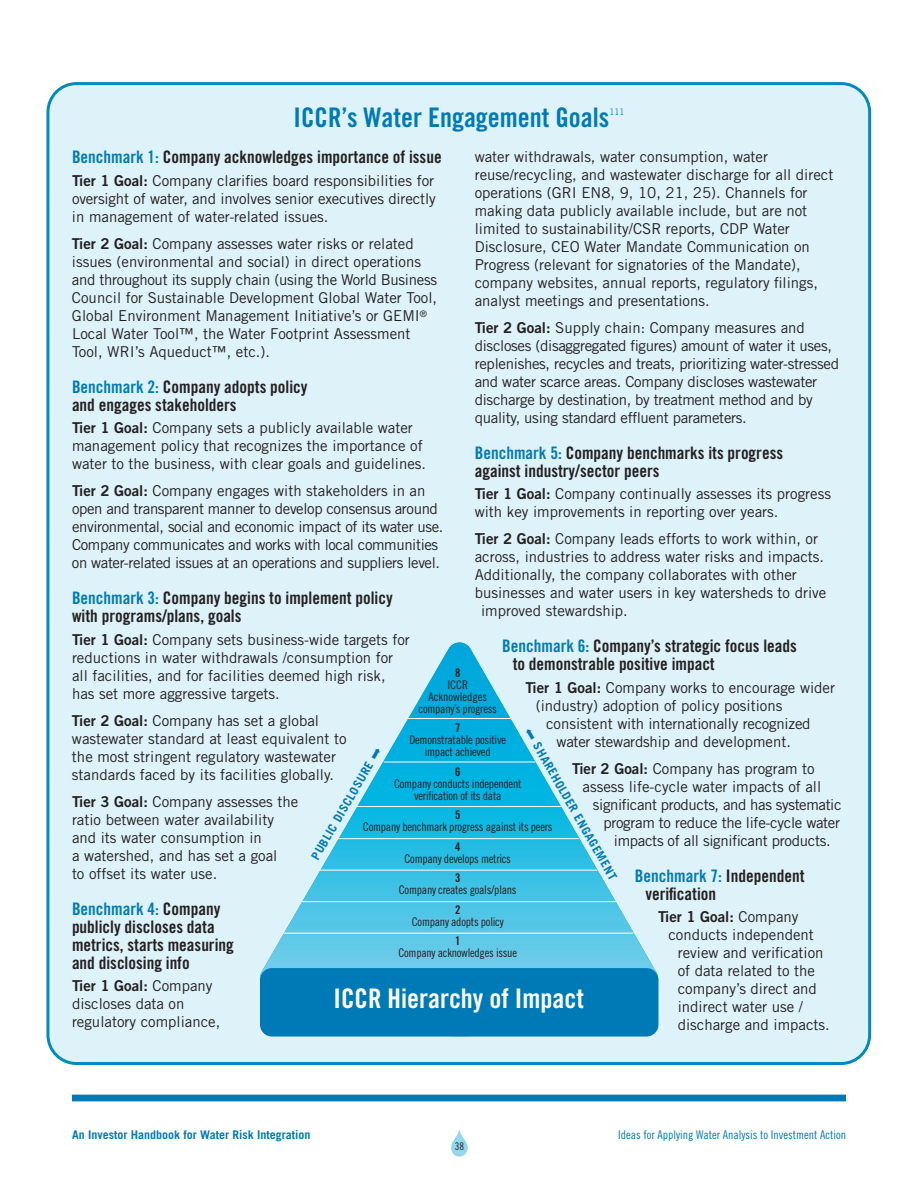
<style>
.page{position:relative;width:918px;height:1188px;background:#fff}
.page>*{position:absolute;margin:0;border:0;box-sizing:border-box;transform-origin:0 0}
.t1{font:27px "Trade Gothic LT Std Bd Cn 20";color:#007ab6}
.t2{font:27px "Trade Gothic LT Std Bd Cn 20";color:#fff}
.t3{font:17.25px/18px "Trade Gothic LT Std Bd Cn 20";color:#231f20}
.t4{font:15px/18px "Trade Gothic LT Std";color:#231f20}
.t5{font:15px/18px "Trade Gothic LT Std";letter-spacing:-.02em;color:#231f20}
.t6{font:15px/18px "Trade Gothic LT Std";letter-spacing:-.025em;color:#231f20}
.t7{font:15px "Trade Gothic LT Std Bd 2";color:#231f20}
.t8{font:12px/12px "Trade Gothic LT Std Cn 18";letter-spacing:-.02em;color:#231f20;text-align:center}
.t9{font:700 12px "Trade Gothic LT Std";color:#007ab6}
.t10{font:12px "Trade Gothic LT Std Cn 18";color:#007ab6}
.t11{font:12px/12px "Trade Gothic LT Std Cn 18";color:#231f20;text-align:center}
.t12{font:12px "Trade Gothic LT Std Bd Cn 20";color:#231f20}
.t13{font:10.5px "Trade Gothic LT Std Cn 18";color:#231f20}
.t14{font:300 9px "Trade Gothic LT Std";color:#007ab6}
.s1{color:#007ab6}
.s2{font-family:"Trade Gothic LT Std Bd 2"}
.s3{font-family:"Trade Gothic LT Std"}
</style>
<div class="page">
<div style="left:46px;top:82px;width:825px;height:983px;background:#def2f9"></div>
<svg style="left:451px;top:1130px;width:17px;height:27px"></svg>
<svg style="left:260px;top:643px;width:398px;height:393px"></svg>
<div style="left:260px;top:968px;width:399px;height:69px;background:#007ab6;border-radius:12px"></div>
<hr style="left:408px;top:718px;width:102px;height:1px;background:#fff">
<hr style="left:384px;top:762px;width:151px;height:1px;background:#fff">
<hr style="left:357px;top:806px;width:204px;height:1px;background:#fff">
<hr style="left:339px;top:838px;width:240px;height:1px;background:#fff">
<hr style="left:321px;top:870px;width:276px;height:1px;background:#fff">
<hr style="left:303px;top:901px;width:312px;height:1px;background:#fff">
<hr style="left:284px;top:933px;width:349px;height:1px;background:#fff">
<div style="left:72px;top:1095px;width:774px;height:6px;background:#007ab6"></div>
<svg style="left:525px;top:728px;width:10px;height:12px"></svg>
<h1 class="t1" style="left:294px;top:108px;width:317px">IccR’s Water engagement Goals</h1>
<p class="t14" style="left:609px;top:109px;width:17px">111</p>
<p class="t3" style="left:72px;top:150px;width:371px"><span class="s1">Benchmark 1:</span> company acknowledges importance of issue</p>
<p class="t4" style="left:72px;top:173px;width:365px;text-align:justify"><span class="s2">Tier 1 Goal:</span> Company clarifies board responsibilities for oversight of water, and involves senior executives directly in management of water-related issues.</p>
<p class="t4" style="left:72px;top:236px;width:367px"><span class="s2">Tier 2 Goal:</span> Company assesses water risks or related issues (environmental and social) in direct operations and throughout its supply chain (using the World Business Council for Sustainable Development Global Water Tool, Global Environment Management Initiative’s or GEMI<sup>® </sup>Local Water Tool™, the Water Footprint Assessment Tool, WRI’s Aqueduct™, etc.).</p>
<p class="t3" style="left:72px;top:379px;width:237px"><span class="s1">Benchmark 2:</span> company adopts policy and engages stakeholders</p>
<p class="t4" style="left:72px;top:420px;width:356px"><span class="s2">Tier 1 Goal:</span> Company sets a publicly available water management policy that recognizes the importance of water to the business, with clear goals and guidelines.</p>
<p class="t6" style="left:72px;top:483px;width:373px"><span class="s2">Tier 2 Goal:</span> Company engages with stakeholders in an open and transparent manner to develop consensus around environmental, social and economic impact of its water use.<br>Company communicates and works with local communities on water-related issues at an operations and suppliers level.</p>
<p class="t3" style="left:72px;top:591px;width:322px"><span class="s1">Benchmark 3:</span> company begins to implement policy with programs/plans, goals</p>
<p class="t4" style="left:72px;top:632px;width:339px"><span class="s2">Tier 1 Goal:</span> Company sets business-wide targets for reductions in water withdrawals /consumption for all facilities, and for facilities deemed high risk, has set more aggressive targets.</p>
<p class="t4" style="left:72px;top:713px;width:276px"><span class="s2">Tier 2 Goal:</span> Company has set a global wastewater standard at least equivalent to the most stringent regulatory wastewater standards faced by its facilities globally.</p>
<p class="t4" style="left:72px;top:794px;width:228px"><span class="s2">Tier 3 Goal:</span> Company assesses the ratio between water availability and its water consumption in<br>a watershed, and has set a goal<br>to offset its water use.</p>
<p class="t3" style="left:72px;top:901px;width:163px"><span class="s1">Benchmark 4:</span> company publicly discloses data metrics, starts measuring and disclosing info</p>
<p class="t7" style="left:72px;top:981px;width:142px">Tier 1 Goal: <span class="s3">Company</span></p>
<p class="t4" style="left:72px;top:996px;width:150px">discloses data on regulatory compliance,</p>
<p class="t4" style="left:475px;top:149px;width:360px">water withdrawals, water consumption, water reuse/recycling, and wastewater discharge for all direct operations (GRI EN8, 9, 10, 21, 25). Channels for making data publicly available include, but are not limited to sustainability/CSR reports, CDP Water Disclosure, CEO Water Mandate Communication on Progress (relevant for signatories of the Mandate), company websites, annual reports, regulatory filings, analyst meetings and presentations.</p>
<p class="t5" style="left:475px;top:320px;width:366px"><span class="s2">Tier 2 Goal:</span> Supply chain: Company measures and discloses (disaggregated figures) amount of water it uses, replenishes, recycles and treats, prioritizing water-stressed and water scarce areas. Company discloses wastewater discharge by destination, by treatment method and by quality, using standard effluent parameters.</p>
<p class="t3" style="left:475px;top:445px;width:310px"><span class="s1">Benchmark 5:</span> company benchmarks its progress against industry/sector peers</p>
<p class="t4" style="left:475px;top:486px;width:358px"><span class="s2">Tier 1 Goal:</span> Company continually assesses its progress with key improvements in reporting over years.</p>
<p class="t4" style="left:475px;top:531px;width:345px"><span class="s2">Tier 2 Goal:</span> Company leads efforts to work within, or</p>
<p class="t4" style="left:475px;top:549px;width:351px">across, industries to address water risks and impacts.</p>
<p class="t4" style="left:475px;top:567px;width:324px">Additionally, the company collaborates with other</p>
<p class="t4" style="left:475px;top:585px;width:353px">businesses and water users in key watersheds to drive</p>
<p class="t4" style="left:481px;top:603px;width:148px">improved stewardship.</p>
<p class="t3" style="left:513px;top:639px;width:286px;text-indent:-10px"><span class="s1">Benchmark 6:</span> company’s strategic focus leads to demonstrable positive impact</p>
<p class="t4" style="left:525px;top:680px;width:311px"><span class="s2">Tier 1 Goal:</span> Company works to encourage wider</p>
<p class="t4" style="left:536px;top:698px;width:248px">(industry) adoption of policy positions</p>
<p class="t4" style="left:546px;top:716px;width:266px">consistent with internationally recognized</p>
<p class="t4" style="left:557px;top:734px;width:236px">water stewardship and development.</p>
<p class="t4" style="left:572px;top:761px;width:244px"><span class="s2">Tier 2 Goal:</span> Company has program to</p>
<p class="t4" style="left:583px;top:779px;width:240px">assess life-cycle water impacts of all</p>
<p class="t6" style="left:593px;top:797px;width:250px">significant products, and has systematic</p>
<p class="t5" style="left:603px;top:815px;width:238px">program to reduce the life-cycle water</p>
<p class="t5" style="left:614px;top:833px;width:218px">impacts of all significant products.</p>
<p class="t3" style="left:645px;top:868px;width:161px;text-indent:-10px"><span class="s1">Benchmark 7:</span> Independent verification</p>
<p class="t7" style="left:658px;top:912px;width:142px">Tier 1 Goal: <span class="s3">Company</span></p>
<p class="t4" style="left:678px;top:927px;width:154px;text-indent:-9px">conducts independent review and verification of data related to the company’s direct and indirect water use / discharge and impacts.</p>
<p class="t12" style="left:455px;top:668px;width:7px">8</p>
<p class="t11" style="left:419px;top:679px;width:80px">ICCR<br>Acknowledges company’s progress</p>
<p class="t12" style="left:455px;top:723px;width:7px">7</p>
<p class="t8" style="left:409px;top:735px;width:98px">Demonstratable positive impact achieved</p>
<p class="t12" style="left:455px;top:767px;width:7px">6</p>
<p class="t8" style="left:394px;top:778px;width:129px">Company conducts independent verification of its data</p>
<p class="t12" style="left:455px;top:810px;width:7px">5</p>
<p class="t8" style="left:363px;top:822px;width:191px">Company benchmark progress against its peers</p>
<p class="t12" style="left:455px;top:842px;width:7px">4</p>
<p class="t8" style="left:405px;top:853px;width:108px">Company develops metrics</p>
<p class="t12" style="left:455px;top:873px;width:7px">3</p>
<p class="t8" style="left:399px;top:885px;width:119px">Company creates goals/plans</p>
<p class="t12" style="left:455px;top:905px;width:7px">2</p>
<p class="t8" style="left:412px;top:916px;width:93px">Company adopts policy</p>
<p class="t12" style="left:455px;top:936px;width:7px">1</p>
<p class="t8" style="left:398px;top:948px;width:120px">Company acknowledges issue</p>
<h1 class="t2" style="left:334px;top:989px;width:252px">IccR Hierarchy of Impact</h1>
<p class="t9" style="left:311px;top:857px;width:130px;rotate:-60deg">PUBLIC DISCLOSURE ≤</p>
<p class="t9" style="left:540px;top:741px;width:157px;rotate:60deg">SHAREHOLDER ENGAGEMENT</p>
<p class="t9" style="left:72px;top:1130px;width:240px">An Investor Handbook for Water Risk Integration</p>
<p class="t10" style="left:618px;top:1130px;width:229px">Ideas for Applying Water Analysis to Investment Action</p>
<p class="t13" style="left:455px;top:1142px;width:11px">38</p>
</div>
